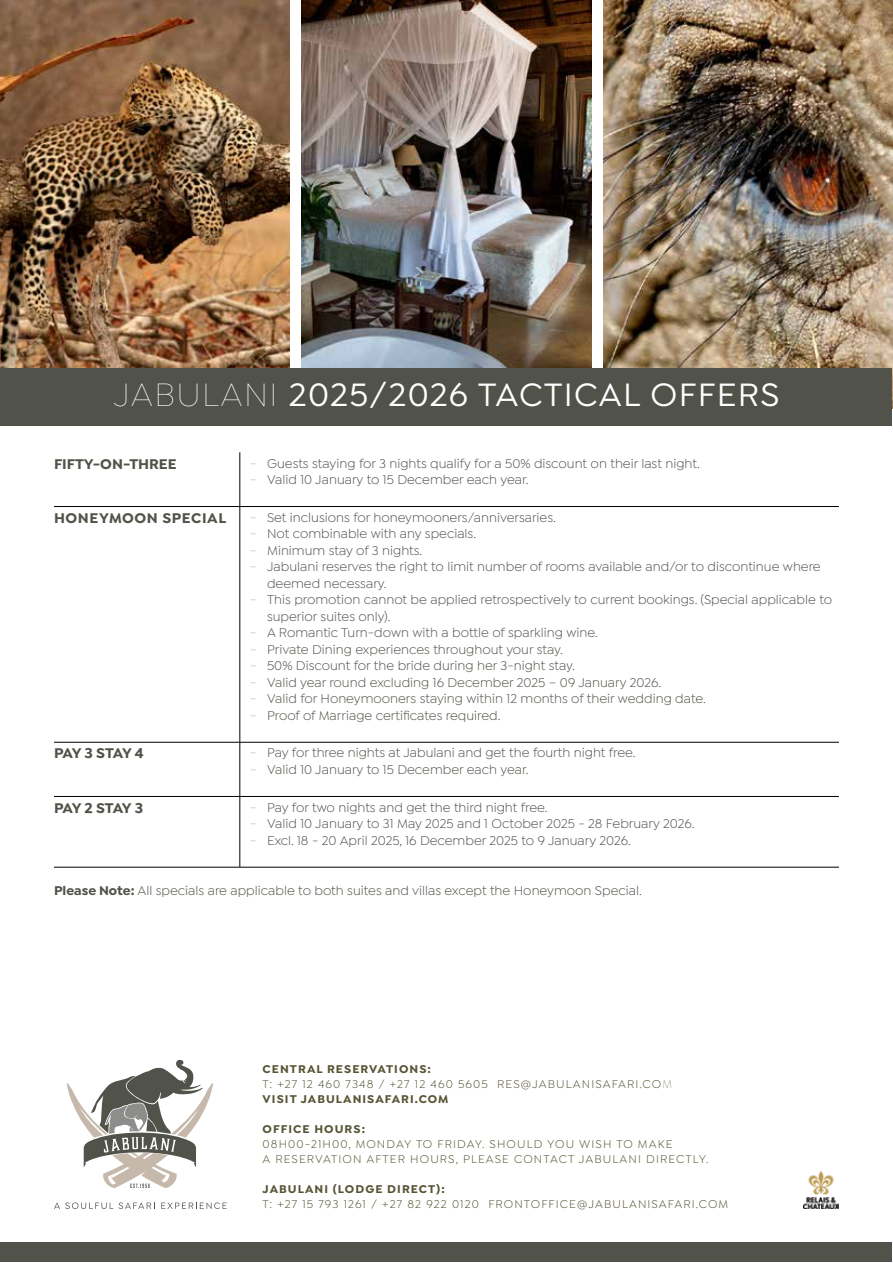
<style>
.page{position:relative;width:893px;height:1263px;background:#fff}
.page>*{position:absolute;margin:0;border:0;box-sizing:border-box;transform-origin:0 0}
.t1{font:500 34.5px "Isidora Sans";letter-spacing:.04em;color:#fff}
.t2{font:700 15px "Isidora Sans";color:#51534a}
.t3{font:700 15px "Isidora Sans";letter-spacing:.04em;color:#51534a}
.t4{font:13.5px/16.5px "Isidora Sans";color:#51534a}
.t5{font:12px/15px "Isidora Sans";letter-spacing:.09em;color:#565434}
.t6{font:700 12px "Isidora Sans";letter-spacing:.09em;color:#565434}
.s1{font-weight:100}
.s2{font-weight:700}
</style>
<div class="page">
<hr style="left:240px;top:452px;width:1px;height:54px;background:#000">
<hr style="left:54px;top:506px;width:186px;height:1px;background:#000">
<hr style="left:240px;top:506px;width:599px;height:1px;background:#000">
<hr style="left:240px;top:507px;width:1px;height:235px;background:#000">
<hr style="left:54px;top:742px;width:186px;height:1px;background:#000">
<hr style="left:240px;top:742px;width:599px;height:1px;background:#000">
<hr style="left:240px;top:742px;width:1px;height:54px;background:#000">
<hr style="left:54px;top:796px;width:186px;height:1px;background:#000">
<hr style="left:240px;top:796px;width:599px;height:1px;background:#000">
<hr style="left:240px;top:797px;width:1px;height:70px;background:#000">
<hr style="left:54px;top:867px;width:186px;height:1px;background:#000">
<hr style="left:240px;top:867px;width:599px;height:1px;background:#000">
<img style="left:803px;top:1171px;width:36px;height:38px">
<svg style="left:67px;top:1059px;width:146px;height:129px"></svg>
<svg style="left:54px;top:1202px;width:59px;height:7px"></svg>
<svg style="left:119px;top:1202px;width:36px;height:7px"></svg>
<svg style="left:161px;top:1202px;width:66px;height:7px"></svg>
<div style="left:1px;top:1242px;width:891px;height:20px;background:#51534a"></div>
<img style="left:1px;top:0;width:289px;height:368px">
<img style="left:302px;top:0;width:289px;height:368px">
<img style="left:604px;top:0;width:289px;height:409px">
<div style="left:1px;top:368px;width:891px;height:58px;background:#51534a"></div>
<h1 class="t1" style="left:113px;top:374px;width:668px"><span class="s1">JABULANI</span> 2025/2026 TACTICAL OFFERS</h1>
<p class="t2" style="left:54px;top:457px;width:124px">FIFTY-ON-THREE</p>
<p class="t4" style="left:250px;top:455px;width:451px"><span class="s1">-</span> Guests staying for 3 nights qualify for a 50% discount on their last night.</p>
<p class="t4" style="left:250px;top:472px;width:280px"><span class="s1">-</span> Valid 10 January to 15 December each year.</p>
<p class="t3" style="left:54px;top:512px;width:174px">HONEYMOON SPECIAL</p>
<p class="t4" style="left:250px;top:510px;width:307px"><span class="s1">-</span> Set inclusions for honeymooners/anniversaries.</p>
<p class="t4" style="left:250px;top:526px;width:228px"><span class="s1">-</span> Not combinable with any specials.</p>
<p class="t4" style="left:250px;top:543px;width:174px"><span class="s1">-</span> Minimum stay of 3 nights.</p>
<p class="t4" style="left:267px;top:559px;width:555px;text-indent:-17px"><span class="s1">-</span> Jabulani reserves the right to limit number of rooms available and/or to discontinue where deemed necessary.</p>
<p class="t4" style="left:267px;top:592px;width:567px;text-indent:-17px"><span class="s1">-</span> This promotion cannot be applied retrospectively to current bookings. (Special applicable to superior suites only).</p>
<p class="t4" style="left:250px;top:625px;width:349px"><span class="s1">-</span> A Romantic Turn-down with a bottle of sparkling wine.</p>
<p class="t4" style="left:250px;top:641px;width:314px"><span class="s1">-</span> Private Dining experiences throughout your stay.</p>
<p class="t4" style="left:250px;top:658px;width:326px"><span class="s1">-</span> 50% Discount for the bride during her 3-night stay.</p>
<p class="t4" style="left:250px;top:674px;width:413px"><span class="s1">-</span> Valid year round excluding 16 December 2025 – 09 January 2026.</p>
<p class="t4" style="left:250px;top:691px;width:457px"><span class="s1">-</span> Valid for Honeymooners staying within 12 months of their wedding date.</p>
<p class="t4" style="left:250px;top:707px;width:252px"><span class="s1">-</span> Proof of Marriage certificates required.</p>
<p class="t2" style="left:54px;top:747px;width:91px">PAY 3 STAY 4</p>
<p class="t4" style="left:250px;top:745px;width:387px"><span class="s1">-</span> Pay for three nights at Jabulani and get the fourth night free.</p>
<p class="t4" style="left:250px;top:762px;width:280px"><span class="s1">-</span> Valid 10 January to 15 December each year.</p>
<p class="t2" style="left:54px;top:802px;width:91px">PAY 2 STAY 3</p>
<p class="t4" style="left:250px;top:799px;width:299px"><span class="s1">-</span> Pay for two nights and get the third night free.</p>
<p class="t4" style="left:250px;top:816px;width:446px"><span class="s1">-</span> Valid 10 January to 31 May 2025 and 1 October 2025 - 28 February 2026.</p>
<p class="t4" style="left:250px;top:832px;width:382px"><span class="s1">-</span> Excl. 18 - 20 April 2025, 16 December 2025 to 9 January 2026.</p>
<p class="t4" style="left:54px;top:882px;width:589px"><span class="s2">Please Note:</span> All specials are applicable to both suites and villas except the Honeymoon Special.</p>
<p class="t5" style="left:263px;top:1062px;width:411px"><span class="s2">CENTRAL RESERVATIONS:<br></span>T: +27 12 460 7348 / +27 12 460 5605 RES@JABULANISAFARI.CO<span class="s1">M<br></span><span class="s2">VISIT JABULANISAFARI.COM</span></p>
<p class="t6" style="left:263px;top:1124px;width:104px">OFFICE HOURS:</p>
<p class="t5" style="left:263px;top:1137px;width:447px">08H00-21H00, MONDAY TO FRIDAY. SHOULD YOU WISH TO MAKE<br>A RESERVATION AFTER HOURS, PLEASE CONTACT JABULANI DIRECTLY.</p>
<p class="t6" style="left:263px;top:1184px;width:184px">JABULANI (LODGE DIRECT):</p>
<p class="t5" style="left:263px;top:1197px;width:467px">T: +27 15 793 1261 / +27 82 922 0120 FRONTOFFICE@JABULANISAFARI.COM</p>
</div>
